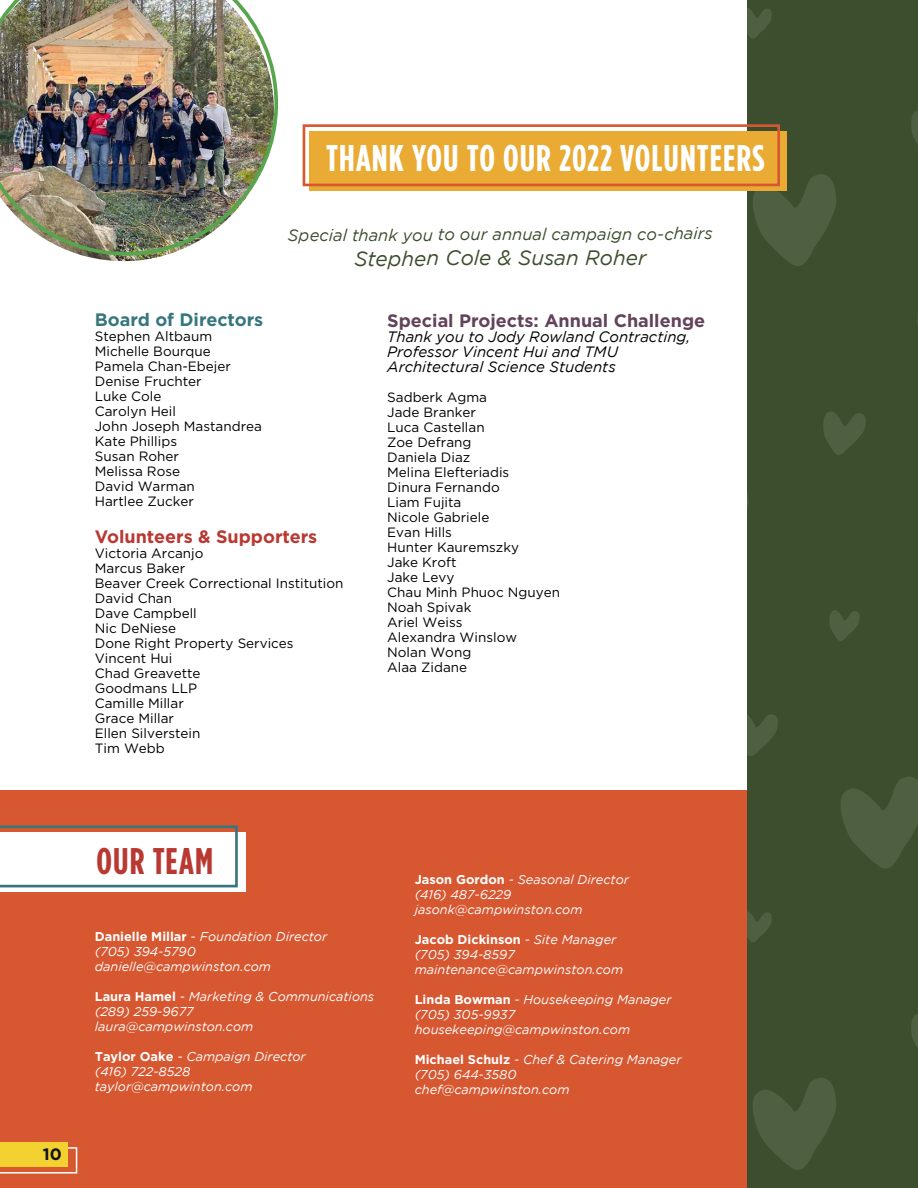
<style>
.page{position:relative;width:918px;height:1188px;background:#fff}
.page>*{position:absolute;margin:0;border:0;box-sizing:border-box;transform-origin:0 0}
.t1{font:700 37.05px "Gotham Condensed";letter-spacing:.03em;color:#fff}
.t2{font:700 37.05px "Gotham Condensed";letter-spacing:.03em;color:#b93932}
.t3{font:italic 20.7px "Gotham";letter-spacing:-.005em;color:#3c4e2d}
.t4{font:700 18px "Gotham";color:#62435a}
.t5{font:700 18px "Gotham";color:#b93932}
.t6{font:700 18px "Gotham";color:#38767d}
.t7{font:italic 16.65px "Gotham";letter-spacing:-.005em;color:#3c4e2d}
.t8{font:700 16.5px "Gotham";color:#121212}
.t9{font:italic 15px/15px "Gotham";color:#000}
.t10{font:13.5px/15px "Gotham";color:#000}
.t11{font:italic 12.75px/15px "Gotham";color:#fff}
.s1{font-weight:700;font-style:normal}
</style>
<div class="page">
<div style="left:0;top:791px;width:766px;height:397px;background:#d75731"></div>
<svg style="left:747px;top:0;width:171px;height:1188px;background:#3d4f2e"></svg>
<img style="left:0;top:0;width:278px;height:256px">
<div style="left:310px;top:132px;width:477px;height:59px;background:#eaab35"></div>
<div style="left:303px;top:124px;width:477px;height:62px;border:3px solid #d75731"></div>
<svg style="left:0;top:833px;width:245px;height:59px;background:#f2f6f6"></svg>
<svg style="left:0;top:825px;width:238px;height:62px;background:#eae7e5"></svg>
<svg style="left:0;top:1147px;width:77px;height:27px"></svg>
<div style="left:0;top:1142px;width:68px;height:25px;background:#f3d131"></div>
<h1 class="t1" style="left:326px;top:137px;width:440px">THANK YOU TO OUR 2022 VOLUNTEERS</h1>
<p class="t7" style="left:288px;top:225px;width:426px">Special thank you to our annual campaign co-chairs</p>
<h2 class="t3" style="left:355px;top:246px;width:293px">Stephen Cole &amp; Susan Roher</h2>
<h3 class="t6" style="left:95px;top:308px;width:170px">Board of Directors</h3>
<p class="t10" style="left:95px;top:329px;width:169px">Stephen Altbaum<br>Michelle Bourque<br>Pamela Chan-Ebejer<br>Denise Fruchter<br>Luke Cole<br>Carolyn Heil<br>John Joseph Mastandrea<br>Kate Phillips<br>Susan Roher<br>Melissa Rose<br>David Warman<br>Hartlee Zucker</p>
<h3 class="t5" style="left:95px;top:524px;width:224px">Volunteers &amp; Supporters</h3>
<p class="t10" style="left:95px;top:545px;width:250px">Victoria Arcanjo<br>Marcus Baker<br>Beaver Creek Correctional Institution<br>David Chan<br>Dave Campbell<br>Nic DeNiese<br>Done Right Property Services<br>Vincent Hui<br>Chad Greavette<br>Goodmans LLP<br>Camille Millar<br>Grace Millar<br>Ellen Silverstein<br>Tim Webb</p>
<h3 class="t4" style="left:387px;top:309px;width:319px">Special Projects: Annual Challenge</h3>
<p class="t9" style="left:387px;top:330px;width:305px">Thank you to Jody Rowland Contracting,<br>Professor Vincent Hui and TMU<br>Architectural Science Students</p>
<p class="t10" style="left:387px;top:390px;width:174px">Sadberk Agma<br>Jade Branker<br>Luca Castellan<br>Zoe Defrang<br>Daniela Diaz<br>Melina Elefteriadis<br>Dinura Fernando<br>Liam Fujita<br>Nicole Gabriele<br>Evan Hills<br>Hunter Kauremszky<br>Jake Kroft<br>Jake Levy<br>Chau Minh Phuoc Nguyen<br>Noah Spivak<br>Ariel Weiss<br>Alexandra Winslow<br>Nolan Wong<br>Alaa Zidane</p>
<p class="t8" style="left:43px;top:1143px;width:21px">10</p>
<h1 class="t2" style="left:97px;top:840px;width:118px">OUR TEAM</h1>
<p class="t11" style="left:95px;top:929px;width:234px"><span class="s1">Danielle Millar</span> - Foundation Director (705) 394-5790 danielle@campwinston.com</p>
<p class="t11" style="left:95px;top:989px;width:281px"><span class="s1">Laura Hamel</span> - Marketing &amp; Communications (289) 259-9677<br>laura@campwinston.com</p>
<p class="t11" style="left:95px;top:1049px;width:212px"><span class="s1">Taylor Oake</span> - Campaign Director (416) 722-8528 taylor@campwinton.com</p>
<p class="t11" style="left:415px;top:872px;width:216px"><span class="s1">Jason Gordon</span> - Seasonal Director (416) 487-6229 jasonk@campwinston.com</p>
<p class="t11" style="left:415px;top:932px;width:210px"><span class="s1">Jacob Dickinson</span> - Site Manager (705) 394-8597 maintenance@campwinston.com</p>
<p class="t11" style="left:415px;top:992px;width:258px"><span class="s1">Linda Bowman</span> - Housekeeping Manager (705) 305-9937 housekeeping@campwinston.com</p>
<p class="t11" style="left:415px;top:1052px;width:268px"><span class="s1">Michael Schulz</span> - Chef &amp; Catering Manager (705) 644-3580<br>chef@campwinston.com</p>
</div>
